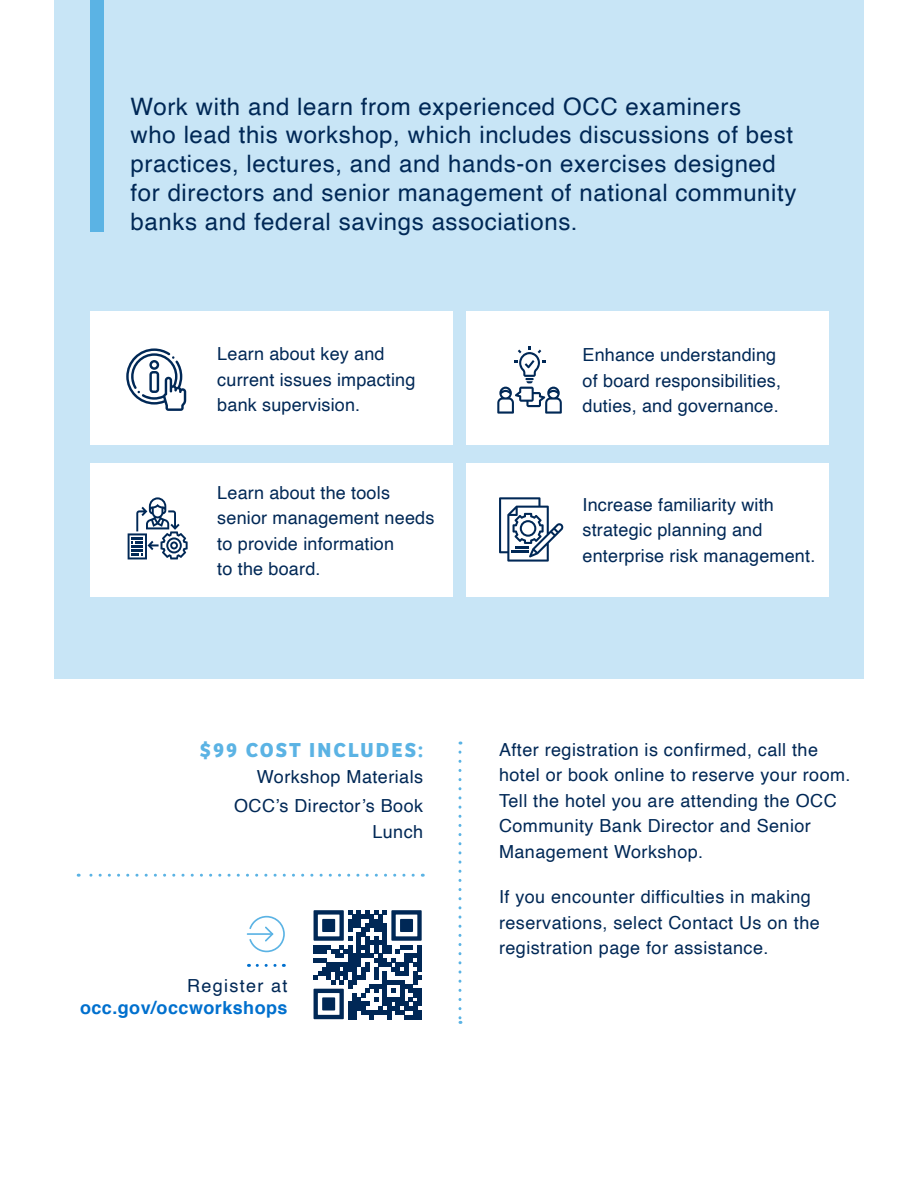
<style>
.page{position:relative;width:918px;height:1188px;background:#fff}
.page>*{position:absolute;margin:0;border:0;box-sizing:border-box;transform-origin:0 0}
.t1{font:24px/28.8px "Helvetica";letter-spacing:.025em;color:#002856}
.t2{font:700 21px "Bree";letter-spacing:.1em;color:#5bb3e4}
.t3{font:18px/25.5px "Helvetica";letter-spacing:.025em;color:#002856}
.t4{font:700 18px "Helvetica";letter-spacing:.025em;color:#0070ce}
.t5{font:18px "Helvetica";letter-spacing:.075em;color:#002856}
</style>
<div class="page">
<div style="left:54px;top:0;width:810px;height:679px;background:#c8e5f6"></div>
<svg style="left:458px;top:752px;width:3px;height:272px"></svg>
<svg style="left:78px;top:874px;width:335px;height:3px"></svg>
<div style="left:90px;top:0;width:14px;height:232px;background:#5bb3e4"></div>
<div style="left:90px;top:311px;width:363px;height:134px;background:#fff"></div>
<svg style="left:126px;top:348px;width:60px;height:63px"></svg>
<div style="left:90px;top:463px;width:363px;height:134px;background:#fff"></div>
<svg style="left:128px;top:497px;width:60px;height:62px"></svg>
<div style="left:466px;top:311px;width:363px;height:134px;background:#fff"></div>
<svg style="left:497px;top:347px;width:65px;height:67px"></svg>
<div style="left:466px;top:463px;width:363px;height:134px;background:#fff"></div>
<svg style="left:499px;top:497px;width:65px;height:65px"></svg>
<svg style="left:257px;top:964px;width:27px;height:3px"></svg>
<hr style="left:247px;top:933px;width:26px;height:2px;background:#5bb3e4">
<svg style="left:249px;top:916px;width:36px;height:36px"></svg>
<svg style="left:314px;top:910px;width:108px;height:109px"></svg>
<p class="t1" style="left:131px;top:93px;width:667px">Work with and learn from experienced OCC examiners<br>who lead this workshop, which includes discussions of best practices, lectures, and and hands-on exercises designed for directors and senior management of national community banks and federal savings associations.</p>
<p class="t3" style="left:217px;top:342px;width:200px">Learn about key and current issues impacting bank supervision.</p>
<p class="t3" style="left:217px;top:480px;width:219px">Learn about the tools senior management needs to provide information<br>to the board.</p>
<p class="t3" style="left:583px;top:343px;width:200px">Enhance understanding of board responsibilities, duties, and governance.</p>
<p class="t3" style="left:583px;top:492px;width:234px">Increase familiarity with strategic planning and enterprise risk management.</p>
<p class="t2" style="left:200px;top:733px;width:225px">$99 COST INCLUDES:</p>
<p class="t3" style="left:234px;top:762px;width:191px;line-height:29.8px;text-align:right">Workshop Materials<br>OCC’s Director’s Book</p>
<p class="t3" style="left:372px;top:819px;width:52px">Lunch</p>
<p class="t5" style="left:187px;top:972px;width:102px">Register at</p>
<p class="t4" style="left:80px;top:993px;width:209px">occ.gov/occworkshops</p>
<p class="t3" style="left:499px;top:737px;width:353px">After registration is confirmed, call the hotel or book online to reserve your room.<br>Tell the hotel you are attending the OCC Community Bank Director and Senior Management Workshop.</p>
<p class="t3" style="left:499px;top:885px;width:322px">If you encounter difficulties in making reservations, select Contact Us on the registration page for assistance.</p>
</div>
